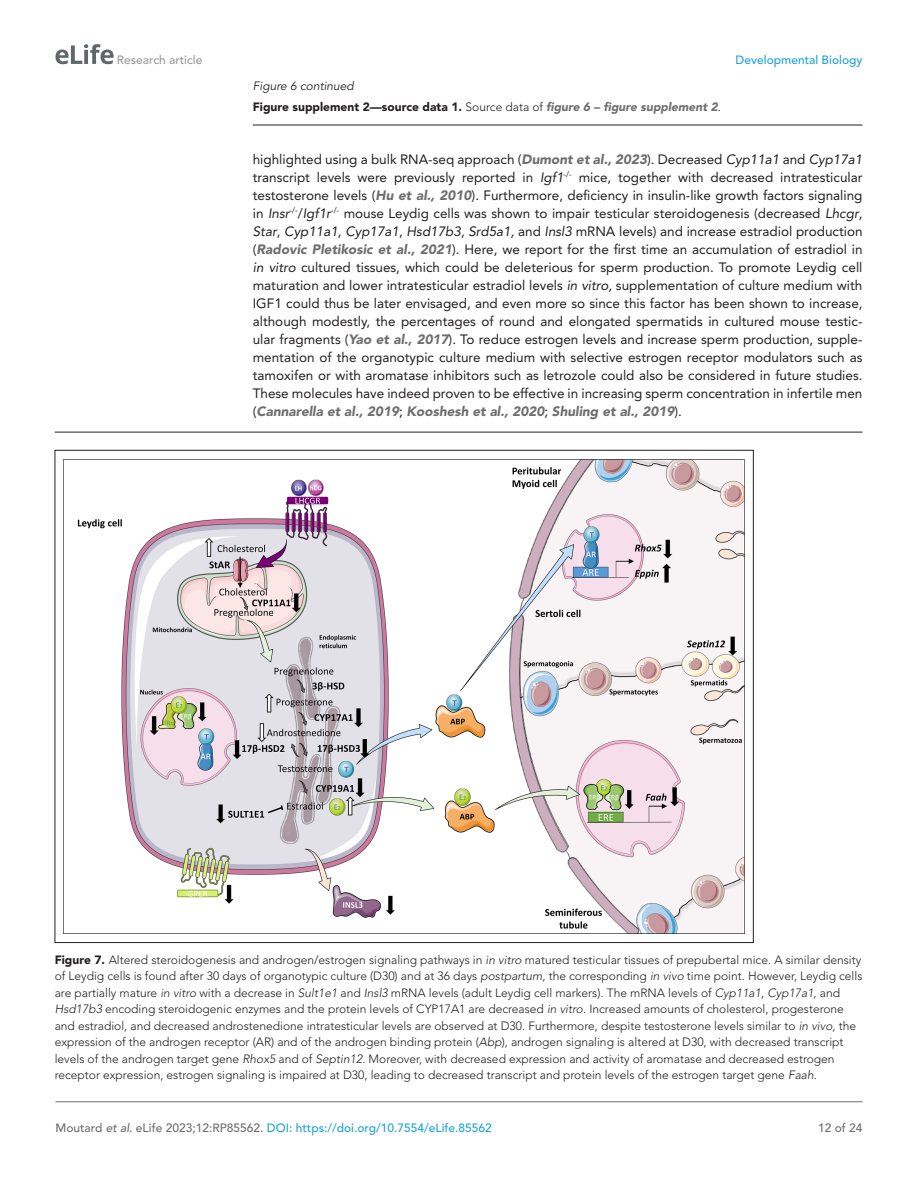
<style>
.page{position:relative;width:918px;height:1188px;background:#fff}
.page>*{position:absolute;margin:0;border:0;box-sizing:border-box;transform-origin:0 0}
.t1{font:13.5px/18px "Avenir LT Std";color:#231f20;text-align:justify}
.t2{font:300 12px/16.5px "Avenir LT Std";color:#231f20}
.t3{font:500 12px "Avenir LT Std";color:#1ea4d7}
.t4{font:900 12px "Avenir LT Std";color:#231f20}
.t5{font:italic 12px "Avenir LT Std";color:#231f20}
.t6{font:500 12px "Avenir LT Std";color:#9a9a9a}
.t7{font:500 12px "Avenir LT Std";color:#6e6e70}
.s1{font-weight:300}
.s2{font-style:italic;color:#6e6e70}
.s3{font-weight:900;font-style:italic;color:#6e6e70}
.s4{font-style:italic}
.s5{font-weight:900}
.s6{color:#6e6e70}
</style>
<div class="page">
<svg style="left:56px;top:44px;width:58px;height:20px"></svg>
<hr style="left:56px;top:1101px;width:806px;height:1px;background:#6e6e70">
<hr style="left:253px;top:125px;width:609px;height:1px;background:#231f20">
<hr style="left:55px;top:432px;width:807px;height:1px;background:#231f20">
<img style="left:64px;top:459px;width:680px;height:475px">
<p class="t6" style="left:117px;top:53px;width:87px">Research article</p>
<p class="t3" style="left:736px;top:53px;width:128px">Developmental Biology</p>
<p class="t5" style="left:253px;top:79px;width:103px">Figure 6 continued</p>
<p class="t4" style="left:253px;top:100px;width:470px">Figure supplement 2—source data 1. <span class="s1">Source data of</span> <span class="s2">figure 6 – figure supplement 2</span><span class="s1">.</span></p>
<p class="t1" style="left:253px;top:151px;width:611px">highlighted using a bulk RNA-seq approach (<span class="s3">Dumont et al., 2023</span>). Decreased <span class="s4">Cyp11a1</span> and <span class="s4">Cyp17a1 </span>transcript levels were previously reported in <span class="s4">Igf1</span><sup>-/-</sup> mice, together with decreased intratesticular testosterone levels (<span class="s3">Hu et al., 2010</span>). Furthermore, deficiency in insulin-like growth factors signaling in <span class="s4">Insr</span><sup>-/-</sup>/<span class="s4">Igf1r</span><sup>-/-</sup> mouse Leydig cells was shown to impair testicular steroidogenesis (decreased <span class="s4">Lhcgr</span>, <span class="s4">Star</span>, <span class="s4">Cyp11a1</span>, <span class="s4">Cyp17a1</span>, <span class="s4">Hsd17b3</span>, <span class="s4">Srd5a1,</span> and <span class="s4">Insl3</span> mRNA levels) and increase estradiol production (<span class="s3">Radovic Pletikosic et al., 2021</span>). Here, we report for the first time an accumulation of estradiol in <span class="s4">in vitro</span> cultured tissues, which could be deleterious for sperm production. To promote Leydig cell maturation and lower intratesticular estradiol levels <span class="s4">in vitro</span>, supplementation of culture medium with IGF1 could thus be later envisaged, and even more so since this factor has been shown to increase, although modestly, the percentages of round and elongated spermatids in cultured mouse testic&shy;ular fragments (<span class="s3">Yao et al., 2017</span>). To reduce estrogen levels and increase sperm production, supple&shy;mentation of the organotypic culture medium with selective estrogen receptor modulators such as tamoxifen or with aromatase inhibitors such as letrozole could also be considered in future studies.<br>These molecules have indeed proven to be effective in increasing sperm concentration in infertile men (<span class="s3">Cannarella et al., 2019</span>; <span class="s3">Kooshesh et al., 2020</span>; <span class="s3">Shuling et al., 2019</span>).</p>
<p class="t2" style="left:55px;top:951px;width:809px"><span class="s5">Figure 7.</span> Altered steroidogenesis and androgen/estrogen signaling pathways in <span class="s4">in vitro</span> matured testicular tissues of prepubertal mice. A similar density of Leydig cells is found after 30 days of organotypic culture (D30) and at 36 days <span class="s4">postpartum</span>, the corresponding <span class="s4">in vivo</span> time point. However, Leydig cells are partially mature <span class="s4">in vitro</span> with a decrease in <span class="s4">Sult1e1</span> and <span class="s4">Insl3</span> mRNA levels (adult Leydig cell markers). The mRNA levels of <span class="s4">Cyp11a1</span>, <span class="s4">Cyp17a1,</span> and <span class="s4">Hsd17b3</span> encoding steroidogenic enzymes and the protein levels of CYP17A1 are decreased <span class="s4">in vitro</span>. Increased amounts of cholesterol, progesterone and estradiol, and decreased androstenedione intratesticular levels are observed at D30. Furthermore, despite testosterone levels similar to <span class="s4">in vivo</span>, the expression of the androgen receptor (AR) and of the androgen binding protein (<span class="s4">Abp</span>), androgen signaling is altered at D30, with decreased transcript levels of the androgen target gene <span class="s4">Rhox5</span> and of <span class="s4">Septin12</span>. Moreover, with decreased expression and activity of aromatase and decreased estrogen receptor expression, estrogen signaling is impaired at D30, leading to decreased transcript and protein levels of the estrogen target gene <span class="s4">Faah</span>.</p>
<p class="t3" style="left:56px;top:1121px;width:438px"><span class="s6">Moutard</span> <span class="s2">et al</span><span class="s6">. eLife 2023;12:RP85562.</span> DOI: https://doi.org/10.7554/eLife.85562</p>
<p class="t7" style="left:818px;top:1121px;width:46px">12 of 24</p>
</div>
